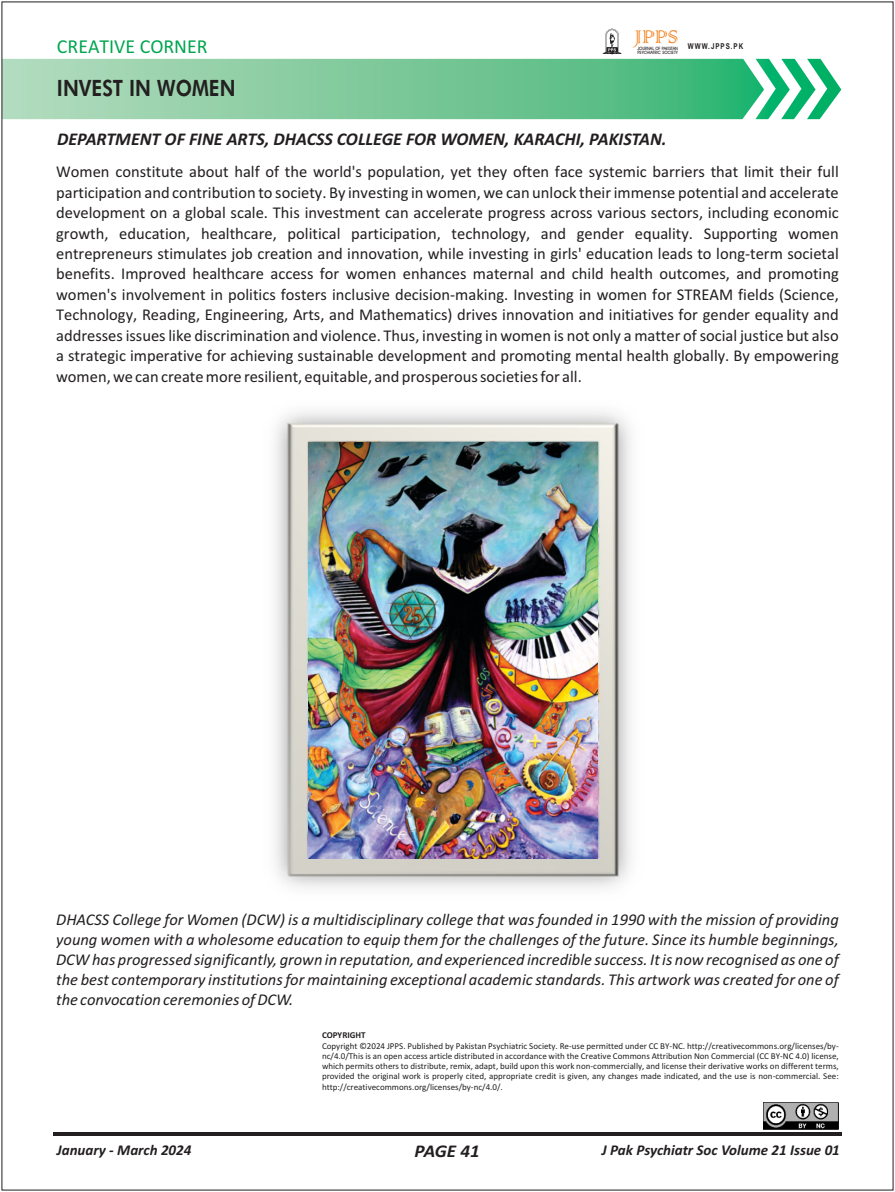
<style>
.page{position:relative;width:895px;height:1192px;background:#fff}
.page>*{position:absolute;margin:0;border:0;box-sizing:border-box;transform-origin:0 0}
.t1{font:24.45px "Colonna";color:#f5821f;scale:.94 1}
.t2{font:800 22.5px "Futura BT";color:#231f20;scale:.84 1}
.t3{font:19.95px "Calibri";color:#00a650}
.t4{font:italic 700 18px "Calibri";color:#231f20}
.t5{font:italic 700 18px "Calibri";color:#231f20;scale:1.06 1}
.t6{font:16.5px/20.4px "Calibri";color:#231f20;text-align:justify}
.t7{font:italic 16.5px/20.1px "Calibri";color:#231f20;text-align:justify}
.t8{font:italic 700 15px "Calibri";color:#231f20}
.t9{font:9px/10.2px "Calibri";color:#231f20;text-align:justify}
.t10{font:700 9px "Calibri";color:#231f20}
.t11{font:700 8.1px "Arial Narrow";letter-spacing:.125em;color:#231f20;scale:.95 1}
.t12{font:500 4.5px/4.7px "Avant Garde IT Cby BT";color:#231f20;scale:.91 1}
</style>
<div class="page">
<img style="left:275px;top:411px;width:356px;height:477px">
<svg style="left:4px;top:59px;width:837px;height:60px;background:#7bca9c"></svg>
<hr style="left:53px;top:1132px;width:789px;height:4px;background:#231f20">
<img style="left:764px;top:1103px;width:75px;height:26px">
<svg style="left:603px;top:28px;width:18px;height:26px"></svg>
<img style="left:309px;top:442px;width:288px;height:417px">
<p class="t3" style="left:57px;top:38px;width:152px">CREATIVE CORNER</p>
<h2 class="t2" style="left:57px;top:79px;width:214px">INVEST IN WOMEN</h2>
<h1 class="t1" style="left:635px;top:21px;width:48px">JPPS</h1>
<p class="t12" style="left:637px;top:46px;width:46px">JOURNAL OF PAKISTAN<br>PSYCHIATRIC SOCIETY</p>
<p class="t11" style="left:688px;top:43px;width:60px">WWW.JPPS.PK</p>
<p class="t4" style="left:57px;top:131px;width:611px">DEPARTMENT OF FINE ARTS, DHACSS COLLEGE FOR WOMEN, KARACHI, PAKISTAN.</p>
<p class="t6" style="left:56px;top:163px;width:784px">Women constitute about half of the world's population, yet they often face systemic barriers that limit their full participation and contribution to society. By investing in women, we can unlock their immense potential and accelerate development on a global scale. This investment can accelerate progress across various sectors, including economic growth, education, healthcare, political participation, technology, and gender equality. Supporting women entrepreneurs stimulates job creation and innovation, while investing in girls' education leads to long-term societal benefits. Improved healthcare access for women enhances maternal and child health outcomes, and promoting women's involvement in politics fosters inclusive decision-making. Investing in women for STREAM fields (Science, Technology, Reading, Engineering, Arts, and Mathematics) drives innovation and initiatives for gender equality and addresses issues like discrimination and violence. Thus, investing in women is not only a matter of social justice but also a strategic imperative for achieving sustainable development and promoting mental health globally. By empowering women, we can create more resilient, equitable, and prosperous societies for all.</p>
<p class="t7" style="left:56px;top:910px;width:784px">DHACSS College for Women (DCW) is a multidisciplinary college that was founded in 1990 with the mission of providing young women with a wholesome education to equip them for the challenges of the future. Since its humble beginnings, DCW has progressed significantly, grown in reputation, and experienced incredible success. It is now recognised as one of the best contemporary institutions for maintaining exceptional academic standards. This artwork was created for one of the convocation ceremonies of DCW.</p>
<p class="t10" style="left:322px;top:1032px;width:45px">COPYRIGHT</p>
<p class="t9" style="left:322px;top:1041px;width:518px">Copyright ©2024 JPPS. Published by Pakistan Psychiatric Society. Re-use permitted under CC BY-NC. http://creativecommons.org/licenses/by&shy;nc/4.0/This is an open access article distributed in accordance with the Creative Commons Attribution Non Commercial (CC BY-NC 4.0) license, which permits others to distribute, remix, adapt, build upon this work non-commercially, and license their derivative works on different terms, provided the original work is properly cited, appropriate credit is given, any changes made indicated, and the use is non-commercial. See: http://creativecommons.org/licenses/by-nc/4.0/.</p>
<p class="t8" style="left:57px;top:1144px;width:136px">January - March 2024</p>
<p class="t8" style="left:602px;top:1144px;width:240px">J Pak Psychiatr Soc Volume 21 Issue 01</p>
<p class="t5" style="left:415px;top:1144px;width:63px">PAGE 41</p>
</div>
